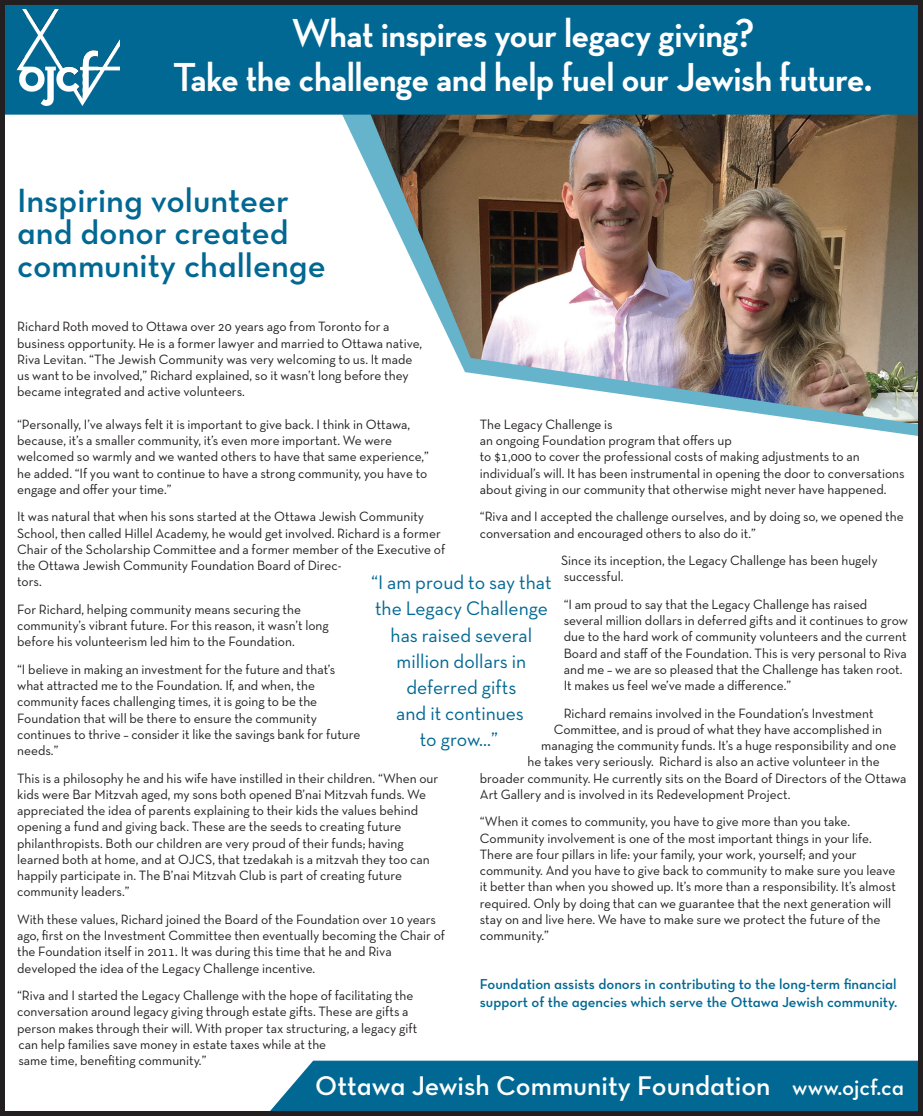
<style>
.page{position:relative;width:923px;height:1116px;background:#fff}
.page>*{position:absolute;margin:0;border:0;box-sizing:border-box;transform-origin:0 0}
.t1{font:700 41.25px "Neutra Disp";color:#fff}
.t2{font:34.25px/32.8px "Neutra Text Demi Alt";color:#006893}
.t3{font:27.5px "Neutra Text Demi Alt";color:#fff}
.t4{font:22.5px "Neutra Text Demi Alt";color:#fff}
.body{font:20px/26.2px "Neutra Text TF";color:#006893;text-align:center}
.t5{font:14.62px/17.6px "Neutra Text Demi Alt";color:#006893}
.body-2{font:13.75px/16.2px "Neutra Text TF";color:#231f20}
</style>
<div class="page">
<img style="left:362px;top:115px;width:554px;height:310px">
<div style="left:1px;top:1px;width:921px;height:113px;background:#006893"></div>
<div style="left:271px;top:1060px;width:645px;height:50px;background:#006893"></div>
<div style="left:0;top:0;width:922px;height:1116px;border:5px solid #231f20"></div>
<img style="left:16px;top:9px;width:103px;height:97px">
<p class="t1" style="left:292px;top:10px;width:464px">What inspires your legacy giving?</p>
<p class="t1" style="left:173px;top:54px;width:701px">Take the challenge and help fuel our Jewish future.</p>
<p class="t2" style="left:17px;top:183px;width:310px">Inspiring volunteer and donor created community challenge</p>
<p class="body-2" style="left:17px;top:318px;width:406px">Richard Roth moved to Ottawa over 20 years ago from Toronto for a business opportunity. He is a former lawyer and married to Ottawa native, Riva Levitan. “The Jewish Community was very welcoming to us. It made us want to be involved,” Richard explained, so it wasn’t long before they became integrated and active volunteers.</p>
<p class="body-2" style="left:17px;top:416px;width:413px">“Personally, I’ve always felt it is important to give back. I think in Ottawa, because, it’s a smaller community, it’s even more important. We were welcomed so warmly and we wanted others to have that same experience,” he added. “If you want to continue to have a strong community, you have to engage and offer your time.”</p>
<p class="body-2" style="left:17px;top:508px;width:429px">It was natural that when his sons started at the Ottawa Jewish Community School, then called Hillel Academy, he would get involved. Richard is a former Chair of the Scholarship Committee and a former member of the Executive of the Ottawa Jewish Community Foundation Board of Direc-<br>tors.</p>
<p class="body-2" style="left:17px;top:601px;width:313px">For Richard, helping community means securing the community’s vibrant future. For this reason, it wasn’t long before his volunteerism led him to the Foundation.</p>
<p class="body-2" style="left:17px;top:661px;width:345px">“I believe in making an investment for the future and that’s what attracted me to the Foundation. If, and when, the community faces challenging times, it is going to be the Foundation that will be there to ensure the community continues to thrive – consider it like the savings bank for future needs.”</p>
<p class="body-2" style="left:17px;top:770px;width:423px">This is a philosophy he and his wife have instilled in their children. “When our kids were Bar Mitzvah aged, my sons both opened B’nai Mitzvah funds. We appreciated the idea of parents explaining to their kids the values behind opening a fund and giving back. These are the seeds to creating future philanthropists. Both our children are very proud of their funds; having learned both at home, and at OJCS, that tzedakah is a mitzvah they too can happily participate in. The B’nai Mitzvah Club is part of creating future community leaders.”</p>
<p class="body-2" style="left:17px;top:911px;width:429px">With these values, Richard joined the Board of the Foundation over 10 years ago, first on the Investment Committee then eventually becoming the Chair of the Foundation itself in 2011. It was during this time that he and Riva developed the idea of the Legacy Challenge incentive.</p>
<p class="body-2" style="left:17px;top:987px;width:401px">“Riva and I started the Legacy Challenge with the hope of facilitating the conversation around legacy giving through estate gifts. These are gifts a person makes through their will. With proper tax structuring, a legacy gift can help families save money in estate taxes while at the<br>same time, benefiting community.”</p>
<p class="body-2" style="left:480px;top:416px;width:426px">The Legacy Challenge is<br>an ongoing Foundation program that offers up<br>to $1,000 to cover the professional costs of making adjustments to an individual’s will. It has been instrumental in opening the door to conversations about giving in our community that otherwise might never have happened.</p>
<p class="body-2" style="left:480px;top:508px;width:425px">“Riva and I accepted the challenge ourselves, and by doing so, we opened the conversation and encouraged others to also do it.”</p>
<p class="body-2" style="left:561px;top:552px;width:318px">Since its inception, the Legacy Challenge has been hugely successful.</p>
<p class="body-2" style="left:563px;top:596px;width:346px">“I am proud to say that the Legacy Challenge has raised several million dollars in deferred gifts and it continues to grow due to the hard work of community volunteers and the current Board and staff of the Foundation. This is very personal to Riva and me – we are so pleased that the Challenge has taken root.<br>It makes us feel we’ve made a difference.”</p>
<p class="body-2" style="left:563px;top:705px;width:311px">Richard remains involved in the Foundation’s Investment</p>
<p class="body-2" style="left:553px;top:721px;width:330px">Committee, and is proud of what they have accomplished in</p>
<p class="body-2" style="left:541px;top:737px;width:357px">managing the community funds. It’s a huge responsibility and one</p>
<p class="body-2" style="left:527px;top:753px;width:354px">he takes very seriously. Richard is also an active volunteer in the</p>
<p class="body-2" style="left:480px;top:770px;width:428px">broader community. He currently sits on the Board of Directors of the Ottawa</p>
<p class="body-2" style="left:480px;top:786px;width:312px">Art Gallery and is involved in its Redevelopment Project.</p>
<p class="body-2" style="left:480px;top:813px;width:417px">“When it comes to community, you have to give more than you take.<br>Community involvement is one of the most important things in your life.<br>There are four pillars in life: your family, your work, yourself; and your community. And you have to give back to community to make sure you leave it better than when you showed up. It’s more than a responsibility. It’s almost required. Only by doing that can we guarantee that the next generation will stay on and live here. We have to make sure we protect the future of the community.”</p>
<p class="body" style="left:371px;top:569px;width:182px">“I am proud to say that the Legacy Challenge has raised several million dollars in deferred gifts<br>and it continues<br>to grow...”</p>
<p class="t5" style="left:480px;top:975px;width:419px">Foundation assists donors in contributing to the long-term financial support of the agencies which serve the Ottawa Jewish community.</p>
<p class="t3" style="left:315px;top:1069px;width:457px">Ottawa Jewish Community Foundation</p>
<p class="t4" style="left:792px;top:1074px;width:113px">www.ojcf.ca</p>
</div>
